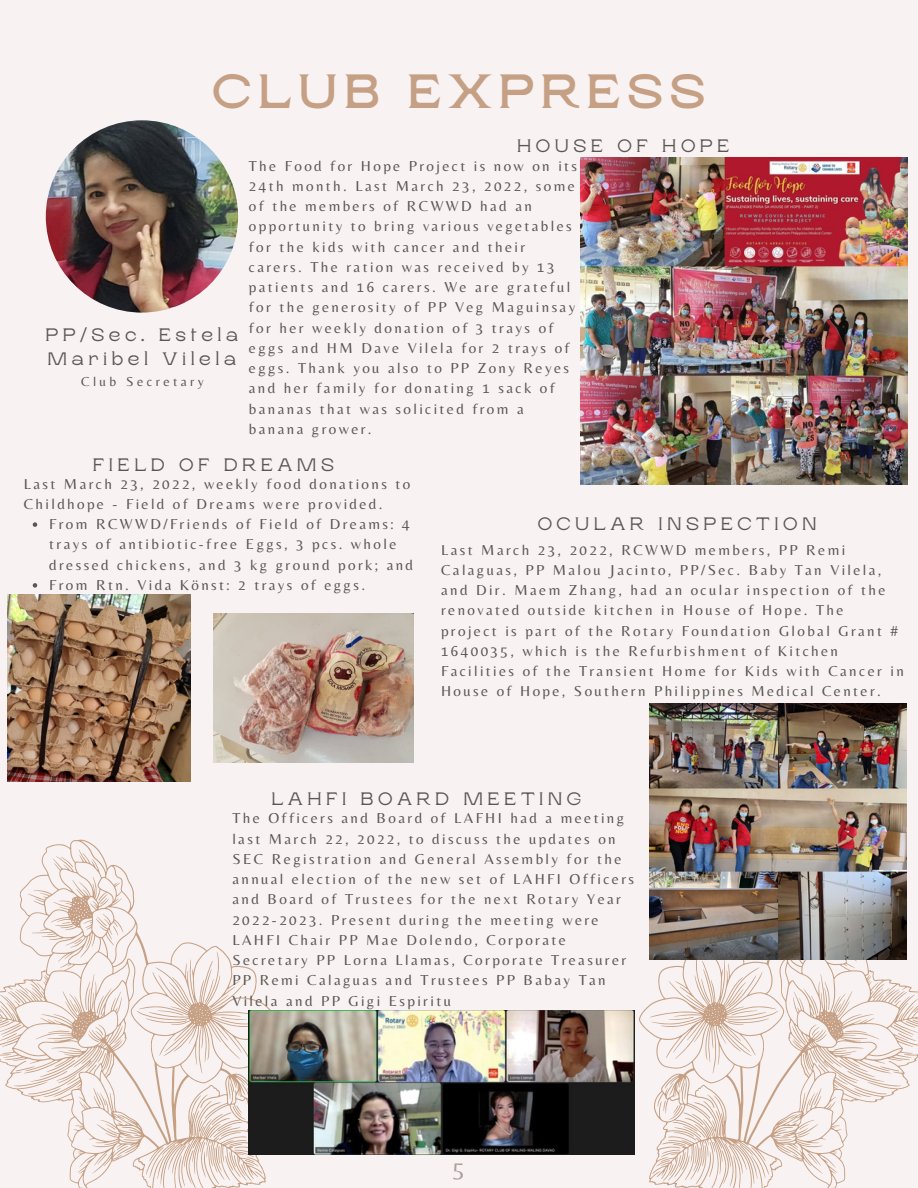
<style>
.page{position:relative;width:918px;height:1188px;background:#f8f3f2}
.page>*{position:absolute;margin:0;border:0;box-sizing:border-box;transform-origin:0 0}
.t1{font:700 48px "Rasputin";letter-spacing:.13em;color:#c6a085}
.t2{font:24px "Belleza";color:#ab9e9c}
.t3{font:18px/24.8px "Rasputin";letter-spacing:.25em;color:#5a5754}
.t4{font:15px/20.2px "Belleza";letter-spacing:.16em;color:#5a5754}
.t5{font:13.5px "Belleza";letter-spacing:.25em;color:#5a5754}
</style>
<div class="page">
<svg style="left:639px;top:840px;width:279px;height:348px"></svg>
<svg style="left:838px;top:1060px;width:64px;height:34px"></svg>
<svg style="left:873px;top:987px;width:10px;height:11px"></svg>
<svg style="left:894px;top:989px;width:24px;height:23px"></svg>
<svg style="left:894px;top:1020px;width:24px;height:21px"></svg>
<svg style="left:668px;top:1017px;width:26px;height:3px"></svg>
<svg style="left:701px;top:979px;width:9px;height:23px"></svg>
<svg style="left:728px;top:989px;width:41px;height:34px"></svg>
<svg style="left:838px;top:991px;width:15px;height:21px"></svg>
<svg style="left:845px;top:1031px;width:22px;height:2px"></svg>
<svg style="left:825px;top:981px;width:5px;height:29px"></svg>
<svg style="left:798px;top:1120px;width:21px;height:16px"></svg>
<svg style="left:809px;top:1088px;width:12px;height:18px"></svg>
<svg style="left:812px;top:1027px;width:15px;height:15px"></svg>
<svg style="left:811px;top:996px;width:7px;height:18px"></svg>
<svg style="left:834px;top:1047px;width:30px;height:4px"></svg>
<svg style="left:808px;top:1154px;width:10px;height:11px"></svg>
<svg style="left:656px;top:1101px;width:113px;height:87px"></svg>
<svg style="left:0;top:840px;width:276px;height:348px"></svg>
<svg style="left:13px;top:1060px;width:64px;height:34px"></svg>
<svg style="left:0;top:1020px;width:21px;height:21px"></svg>
<svg style="left:32px;top:987px;width:10px;height:11px"></svg>
<svg style="left:0;top:989px;width:20px;height:23px"></svg>
<svg style="left:221px;top:1017px;width:26px;height:3px"></svg>
<svg style="left:205px;top:979px;width:9px;height:23px"></svg>
<svg style="left:146px;top:989px;width:41px;height:34px"></svg>
<svg style="left:62px;top:991px;width:15px;height:21px"></svg>
<svg style="left:48px;top:1031px;width:22px;height:2px"></svg>
<svg style="left:85px;top:981px;width:5px;height:29px"></svg>
<svg style="left:61px;top:857px;width:12px;height:10px"></svg>
<svg style="left:96px;top:1120px;width:21px;height:16px"></svg>
<svg style="left:113px;top:926px;width:5px;height:10px"></svg>
<svg style="left:93px;top:1088px;width:13px;height:18px"></svg>
<svg style="left:88px;top:1027px;width:15px;height:15px"></svg>
<svg style="left:97px;top:996px;width:7px;height:18px"></svg>
<svg style="left:60px;top:922px;width:13px;height:6px"></svg>
<svg style="left:51px;top:1047px;width:30px;height:4px"></svg>
<svg style="left:97px;top:1154px;width:10px;height:11px"></svg>
<svg style="left:146px;top:1101px;width:113px;height:87px"></svg>
<svg style="left:97px;top:914px;width:10px;height:12px"></svg>
<svg style="left:74px;top:939px;width:8px;height:5px"></svg>
<svg style="left:100px;top:898px;width:7px;height:6px"></svg>
<img style="left:46px;top:120px;width:192px;height:193px;border-radius:50%">
<img style="left:580px;top:157px;width:327px;height:328px">
<img style="left:214px;top:613px;width:200px;height:150px">
<img style="left:8px;top:594px;width:182px;height:188px">
<img style="left:650px;top:703px;width:256px;height:257px">
<img style="left:248px;top:1011px;width:386px;height:144px">
<svg style="left:33px;top:522px;width:4px;height:5px"></svg>
<svg style="left:33px;top:583px;width:4px;height:5px"></svg>
<p class="t1" style="left:212px;top:65px;width:495px">CLUB EXPRESS</p>
<p class="t3" style="left:45px;top:322px;width:194px">PP/Sec. Estela<br>Maribel Vilela</p>
<p class="t5" style="left:81px;top:373px;width:124px">Club Secretary</p>
<p class="t3" style="left:517px;top:134px;width:214px">HOUSE OF HOPE</p>
<p class="t4" style="left:249px;top:155px;width:330px">The Food for Hope Project is now on its 24th month. Last March 23, 2022, some of the members of RCWWD had an opportunity to bring various vegetables for the kids with cancer and their carers. The ration was received by 13 patients and 16 carers. We are grateful for the generosity of PP Veg Maguinsay for her weekly donation of 3 trays of eggs and HM Dave Vilela for 2 trays of eggs. Thank you also to PP Zony Reyes and her family for donating 1 sack of bananas that was solicited from a banana grower.</p>
<p class="t3" style="left:93px;top:452px;width:243px">FIELD OF DREAMS</p>
<p class="t4" style="left:24px;top:473px;width:388px">Last March 23, 2022, weekly food donations to<br>Childhope - Field of Dreams were provided.</p>
<p class="t4" style="left:49px;top:514px;width:365px">From RCWWD/Friends of Field of Dreams: 4 trays of antibiotic-free Eggs, 3 pcs. whole dressed chickens, and 3 kg ground pork; and</p>
<p class="t4" style="left:49px;top:574px;width:317px">From Rtn. Vida Könst: 2 trays of eggs.</p>
<p class="t3" style="left:538px;top:511px;width:280px">OCULAR INSPECTION</p>
<p class="t4" style="left:441px;top:539px;width:464px">Last March 23, 2022, RCWWD members, PP Remi Calaguas, PP Malou Jacinto, PP/Sec. Baby Tan Vilela, and Dir. Maem Zhang, had an ocular inspection of the renovated outside kitchen in House of Hope. The<br>project is part of the Rotary Foundation Global Grant # 1640035, which is the Refurbishment of Kitchen Facilities of the Transient Home for Kids with Cancer in House of Hope, Southern Philippines Medical Center.</p>
<p class="t3" style="left:271px;top:787px;width:311px">LAHFI BOARD MEETING</p>
<p class="t4" style="left:232px;top:808px;width:403px">The Officers and Board of LAFHI had a meeting last March 22, 2022, to discuss the updates on SEC Registration and General Assembly for the annual election of the new set of LAHFI Officers and Board of Trustees for the next Rotary Year 2022-2023. Present during the meeting were LAHFI Chair PP Mae Dolendo, Corporate Secretary PP Lorna Llamas, Corporate Treasurer PP Remi Calaguas and Trustees PP Babay Tan Vilela and PP Gigi Espiritu</p>
<p class="t2" style="left:453px;top:1155px;width:13px">5</p>
</div>
